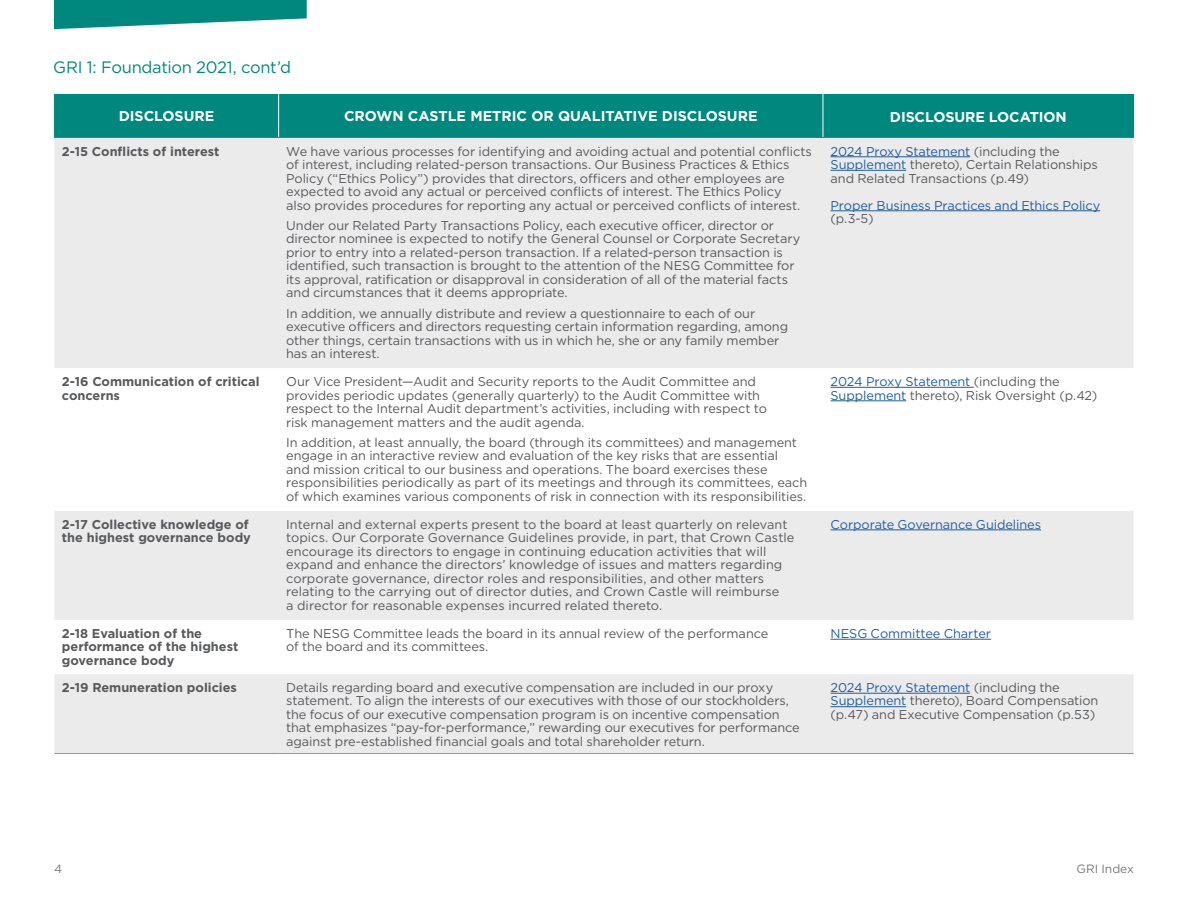
<style>
.page{position:relative;width:1188px;height:918px;background:#fff}
.page>*{position:absolute;margin:0;border:0;box-sizing:border-box;transform-origin:0 0}
.t1{font:16.5px "Gotham";letter-spacing:-.02em;color:#00877e}
.t2{font:700 14.25px "Gotham";color:#fff}
.t3{font:12.75px/13.5px "Gotham";letter-spacing:-.005em;color:#58595b}
.t4{font:700 12.75px/13.5px "Gotham";color:#58595b}
.t5{font:12.75px "Gotham";letter-spacing:-.005em;color:#215e9e}
.t6{font:12px "Gotham";color:#77787b}
.s1{color:#215e9e}
</style>
<div class="page">
<svg style="left:54px;top:0;width:253px;height:29px"></svg>
<div style="left:55px;top:94px;width:1078px;height:43px;background:#00877e"></div>
<div style="left:54px;top:138px;width:1080px;height:615px;background:#ebebec"></div>
<svg style="left:54px;top:368px;width:1080px;height:143px"></svg>
<svg style="left:54px;top:620px;width:1080px;height:54px"></svg>
<hr style="left:278px;top:94px;width:1px;height:43px;background:#fff">
<hr style="left:823px;top:94px;width:1px;height:43px;background:#fff">
<hr style="left:54px;top:137px;width:225px;height:1px;background:#00877e">
<hr style="left:279px;top:137px;width:544px;height:1px;background:#00877e">
<hr style="left:823px;top:137px;width:311px;height:1px;background:#00877e">
<hr style="left:54px;top:94px;width:1px;height:43px;background:#00877e">
<hr style="left:1133px;top:94px;width:1px;height:43px;background:#00877e">
<hr style="left:54px;top:753px;width:225px;height:1px;background:#939598">
<hr style="left:279px;top:753px;width:544px;height:1px;background:#939598">
<hr style="left:823px;top:753px;width:311px;height:1px;background:#939598">
<hr style="left:831px;top:156px;width:139px;height:1px;background:#215e9e">
<hr style="left:831px;top:170px;width:75px;height:1px;background:#215e9e">
<hr style="left:831px;top:210px;width:269px;height:1px;background:#215e9e">
<hr style="left:831px;top:387px;width:143px;height:1px;background:#215e9e">
<hr style="left:831px;top:400px;width:75px;height:1px;background:#215e9e">
<hr style="left:831px;top:530px;width:210px;height:1px;background:#215e9e">
<hr style="left:831px;top:639px;width:160px;height:1px;background:#215e9e">
<hr style="left:831px;top:693px;width:139px;height:1px;background:#215e9e">
<hr style="left:831px;top:706px;width:75px;height:1px;background:#215e9e">
<p class="t1" style="left:53px;top:56px;width:239px">GRI 1: Foundation 2021, cont’d</p>
<p class="t2" style="left:119px;top:107px;width:97px">DISCLOSURE</p>
<p class="t2" style="left:344px;top:107px;width:415px">CROWN CASTLE METRIC OR QUALITATIVE DISCLOSURE</p>
<p class="t2" style="left:890px;top:107px;width:178px">DISCLOSURE LOCATION</p>
<p class="t4" style="left:62px;top:144px;width:159px">2-15 Conflicts of interest</p>
<p class="t3" style="left:286px;top:144px;width:527px">We have various processes for identifying and avoiding actual and potential conflicts of interest, including related-person transactions. Our Business Practices &amp; Ethics Policy (“Ethics Policy”) provides that directors, officers and other employees are expected to avoid any actual or perceived conflicts of interest. The Ethics Policy<br>also provides procedures for reporting any actual or perceived conflicts of interest.</p>
<p class="t3" style="left:286px;top:218px;width:516px">Under our Related Party Transactions Policy, each executive officer, director or director nominee is expected to notify the General Counsel or Corporate Secretary prior to entry into a related-person transaction. If a related-person transaction is identified, such transaction is brought to the attention of the NESG Committee for its approval, ratification or disapproval in consideration of all of the material facts and circumstances that it deems appropriate.</p>
<p class="t3" style="left:286px;top:306px;width:504px">In addition, we annually distribute and review a questionnaire to each of our executive officers and directors requesting certain information regarding, among other things, certain transactions with us in which he, she or any family member has an interest.</p>
<p class="t3" style="left:831px;top:144px;width:269px"><span class="s1">2024 Proxy Statement</span> (including the<br><span class="s1">Supplement</span> thereto), Certain Relationships and Related Transactions (p.49)</p>
<p class="t5" style="left:831px;top:197px;width:271px">Proper Business Practices and Ethics Policy</p>
<p class="t3" style="left:831px;top:211px;width:45px">(p.3-5)</p>
<p class="t4" style="left:62px;top:375px;width:199px">2-16 Communication of critical concerns</p>
<p class="t3" style="left:286px;top:375px;width:482px">Our Vice President—Audit and Security reports to the Audit Committee and provides periodic updates (generally quarterly) to the Audit Committee with respect to the Internal Audit department’s activities, including with respect to risk management matters and the audit agenda.</p>
<p class="t3" style="left:286px;top:435px;width:523px">In addition, at least annually, the board (through its committees) and management engage in an interactive review and evaluation of the key risks that are essential<br>and mission critical to our business and operations. The board exercises these responsibilities periodically as part of its meetings and through its committees, each of which examines various components of risk in connection with its responsibilities.</p>
<p class="t3" style="left:831px;top:375px;width:268px"><span class="s1">2024 Proxy Statement</span> (including the<br><span class="s1">Supplement</span> thereto), Risk Oversight (p.42)</p>
<p class="t4" style="left:62px;top:517px;width:191px">2-17 Collective knowledge of the highest governance body</p>
<p class="t3" style="left:286px;top:517px;width:510px">Internal and external experts present to the board at least quarterly on relevant topics. Our Corporate Governance Guidelines provide, in part, that Crown Castle encourage its directors to engage in continuing education activities that will expand and enhance the directors’ knowledge of issues and matters regarding corporate governance, director roles and responsibilities, and other matters relating to the carrying out of director duties, and Crown Castle will reimburse<br>a director for reasonable expenses incurred related thereto.</p>
<p class="t5" style="left:831px;top:516px;width:212px">Corporate Governance Guidelines</p>
<p class="t4" style="left:62px;top:627px;width:178px">2-18 Evaluation of the performance of the highest governance body</p>
<p class="t3" style="left:286px;top:626px;width:484px">The NESG Committee leads the board in its annual review of the performance of the board and its committees.</p>
<p class="t5" style="left:831px;top:625px;width:162px">NESG Committee Charter</p>
<p class="t4" style="left:62px;top:681px;width:177px">2-19 Remuneration policies</p>
<p class="t3" style="left:286px;top:680px;width:515px">Details regarding board and executive compensation are included in our proxy statement. To align the interests of our executives with those of our stockholders, the focus of our executive compensation program is on incentive compensation that emphasizes “pay-for-performance,” rewarding our executives for performance against pre-established financial goals and total shareholder return.</p>
<p class="t3" style="left:831px;top:680px;width:269px"><span class="s1">2024 Proxy Statement</span> (including the<br><span class="s1">Supplement</span> thereto), Board Compensation (p.47) and Executive Compensation (p.53)</p>
<p class="t6" style="left:54px;top:861px;width:10px">4</p>
<p class="t6" style="left:1077px;top:861px;width:59px">GRI Index</p>
</div>
